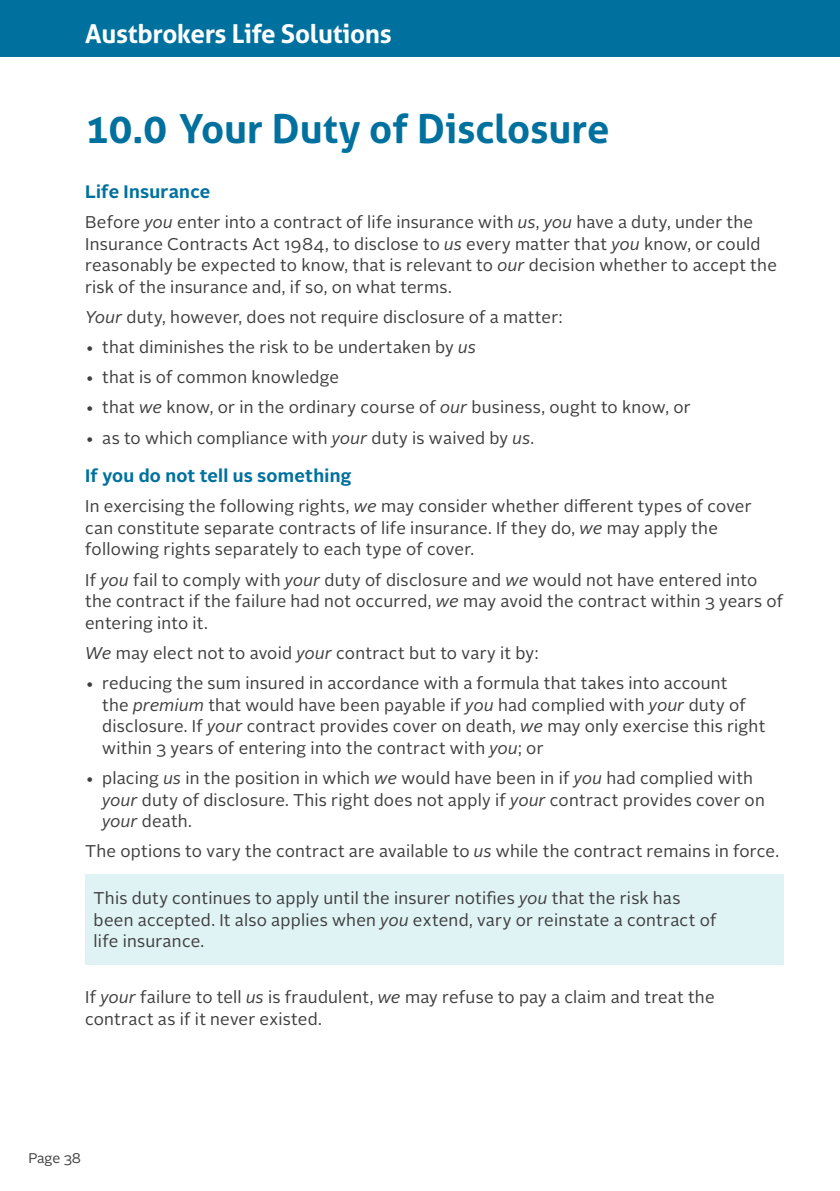
<style>
.page{position:relative;width:840px;height:1191px;background:#fff}
.page>*{position:absolute;margin:0;border:0;box-sizing:border-box;transform-origin:0 0}
.t1{font:700 40px "Aller";letter-spacing:-.005em;color:#00719e}
.t2{font:700 26px "Aller";letter-spacing:-.01em;color:#fff}
.t3{font:700 18px "Alright Sans";letter-spacing:.015em;color:#00719e}
.t4{font:17px/21.6px "Alright Sans";letter-spacing:.015em;color:#3e3e3f}
.t5{font:14px "Alright Sans";letter-spacing:-.015em;color:#3e3e3f}
.s1{font-style:italic}
</style>
<div class="page">
<div style="left:0;top:0;width:839px;height:57px;background:#00719e"></div>
<div style="left:85px;top:874px;width:697px;height:90px;background:#dff2f4"></div>
<h2 class="t2" style="left:85px;top:17px;width:308px">Austbrokers Life Solutions</h2>
<h1 class="t1" style="left:85px;top:104px;width:525px">10.0 Your Duty of Disclosure</h1>
<p class="t3" style="left:85px;top:179px;width:127px">Life Insurance</p>
<p class="t4" style="left:85px;top:212px;width:693px">Before <span class="s1">you</span> enter into a contract of life insurance with <span class="s1">us</span>, <span class="s1">you</span> have a duty, under the Insurance Contracts Act 1984, to disclose to <span class="s1">us</span> every matter that <span class="s1">you</span> know, or could reasonably be expected to know, that is relevant to <span class="s1">our</span> decision whether to accept the risk of the insurance and, if so, on what terms.</p>
<p class="t4" style="left:85px;top:307px;width:478px"><span class="s1">Your</span> duty, however, does not require disclosure of a matter:</p>
<p class="t4" style="left:85px;top:337px;width:392px">• that diminishes the risk to be undertaken by <span class="s1">us</span></p>
<p class="t4" style="left:85px;top:367px;width:255px">• that is of common knowledge</p>
<p class="t4" style="left:85px;top:397px;width:606px">• that <span class="s1">we</span> know, or in the ordinary course of <span class="s1">our</span> business, ought to know, or</p>
<p class="t4" style="left:85px;top:427px;width:450px">• as to which compliance with <span class="s1">your</span> duty is waived by <span class="s1">us</span>.</p>
<p class="t3" style="left:85px;top:463px;width:268px">If you do not tell us something</p>
<p class="t4" style="left:85px;top:496px;width:667px">In exercising the following rights, <span class="s1">we</span> may consider whether different types of cover can constitute separate contracts of life insurance. If they do, <span class="s1">we</span> may apply the following rights separately to each type of cover.</p>
<p class="t4" style="left:85px;top:569px;width:699px">If <span class="s1">you</span> fail to comply with <span class="s1">your</span> duty of disclosure and <span class="s1">we</span> would not have entered into the contract if the failure had not occurred, <span class="s1">we</span> may avoid the contract within 3 years of entering into it.</p>
<p class="t4" style="left:85px;top:642px;width:454px"><span class="s1">We</span> may elect not to avoid <span class="s1">your</span> contract but to vary it by:</p>
<p class="t4" style="left:102px;top:672px;width:664px;text-indent:-17px">• reducing the sum insured in accordance with a formula that takes into account<br>the <span class="s1">premium</span> that would have been payable if <span class="s1">you</span> had complied with <span class="s1">your</span> duty of disclosure. If <span class="s1">your</span> contract provides cover on death, <span class="s1">we</span> may only exercise this right within 3 years of entering into the contract with <span class="s1">you</span>; or</p>
<p class="t4" style="left:102px;top:767px;width:663px;text-indent:-17px">• placing <span class="s1">us</span> in the position in which <span class="s1">we</span> would have been in if <span class="s1">you</span> had complied with <span class="s1">your</span> duty of disclosure. This right does not apply if <span class="s1">your</span> contract provides cover on <span class="s1">your</span> death.</p>
<p class="t4" style="left:85px;top:841px;width:695px">The options to vary the contract are available to <span class="s1">us</span> while the contract remains in force.</p>
<p class="t4" style="left:94px;top:887px;width:624px">This duty continues to apply until the insurer notifies <span class="s1">you</span> that the risk has been accepted. It also applies when <span class="s1">you</span> extend, vary or reinstate a contract of life insurance.</p>
<p class="t4" style="left:85px;top:986px;width:630px">If <span class="s1">your</span> failure to tell <span class="s1">us</span> is fraudulent, <span class="s1">we</span> may refuse to pay a claim and treat the contract as if it never existed.</p>
<p class="t5" style="left:28px;top:1148px;width:54px">Page 38</p>
</div>
